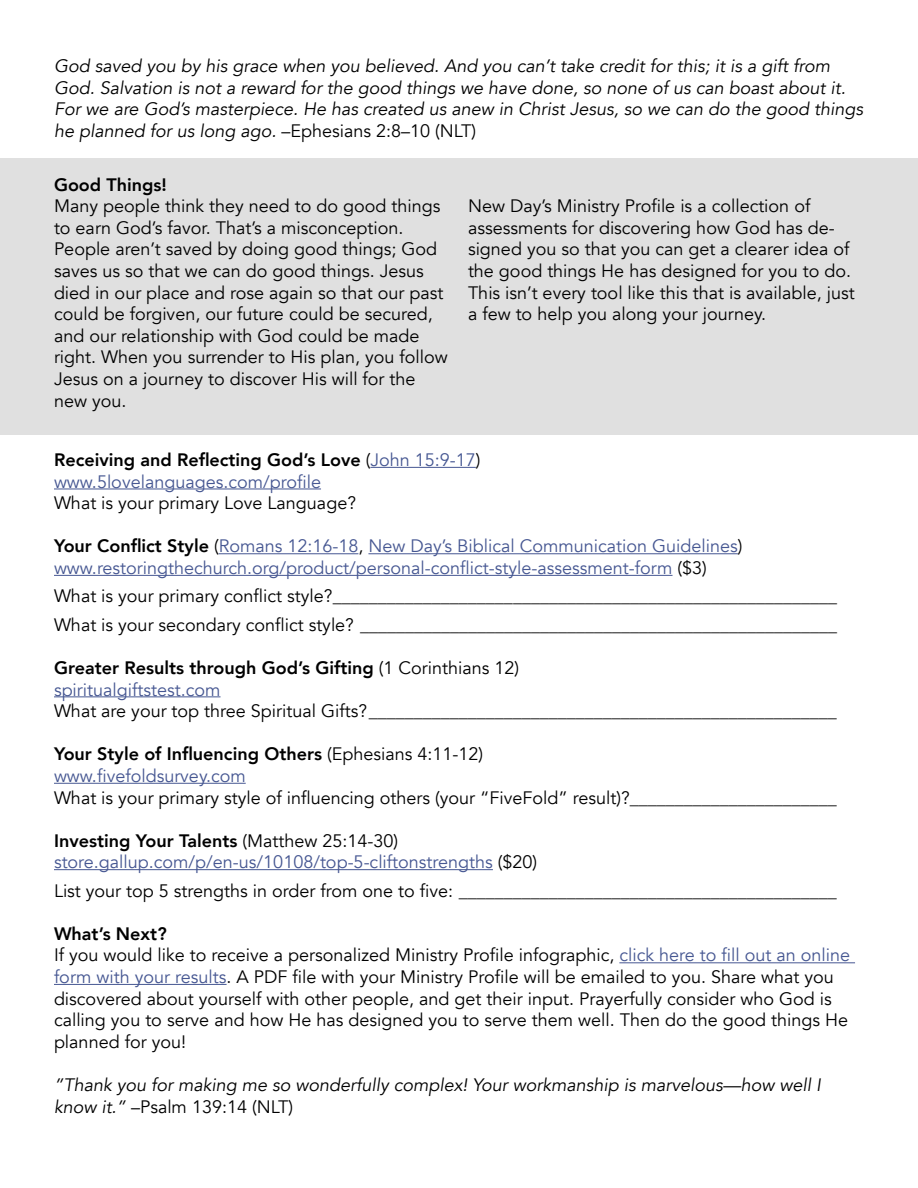
<style>
.page{position:relative;width:918px;height:1188px;background:#fff}
.page>*{position:absolute;margin:0;border:0;box-sizing:border-box;transform-origin:0 0}
.t1{font:18px/21.6px "Avenir";color:#000}
.t2{font:italic 18px/21.6px "Avenir";color:#000}
.t3{font:18px/21.6px "Avenir";color:#465792}
.t4{font:800 18px/21.6px "Avenir";color:#000}
.s1{font-style:normal}
.s2{font-weight:800;color:#000}
.s3{color:#000}
.s4{font-weight:400}
.s5{font-weight:400;color:#465792}
.s6{font-weight:800}
.s7{color:#465792}
</style>
<div class="page">
<div style="left:0;top:159px;width:918px;height:276px;background:#e0e0e0"></div>
<hr style="left:370px;top:467px;width:106px;height:1px;background:#465792">
<hr style="left:54px;top:489px;width:267px;height:1px;background:#465792">
<hr style="left:219px;top:553px;width:139px;height:1px;background:#465792">
<hr style="left:368px;top:553px;width:370px;height:1px;background:#465792">
<hr style="left:54px;top:575px;width:619px;height:1px;background:#465792">
<hr style="left:54px;top:696px;width:167px;height:1px;background:#465792">
<hr style="left:54px;top:783px;width:192px;height:1px;background:#465792">
<hr style="left:54px;top:869px;width:439px;height:1px;background:#465792">
<hr style="left:619px;top:962px;width:236px;height:1px;background:#465792">
<hr style="left:54px;top:984px;width:173px;height:1px;background:#465792">
<p class="t2" style="left:54px;top:55px;width:811px">God saved you by his grace when you believed. And you can’t take credit for this; it is a gift from God. Salvation is not a reward for the good things we have done, so none of us can boast about it.<br>For we are God’s masterpiece. He has created us anew in Christ Jesus, so we can do the good things he planned for us long ago. <span class="s1">–Ephesians 2:8–10 (NLT)</span></p>
<p class="t4" style="left:54px;top:174px;width:114px">Good Things!</p>
<p class="t1" style="left:54px;top:195px;width:395px">Many people think they need to do good things to earn God’s favor. That’s a misconception.<br>People aren’t saved by doing good things; God saves us so that we can do good things. Jesus died in our place and rose again so that our past could be forgiven, our future could be secured, and our relationship with God could be made right. When you surrender to His plan, you follow Jesus on a journey to discover His will for the new you.</p>
<p class="t1" style="left:468px;top:195px;width:388px">New Day’s Ministry Profile is a collection of assessments for discovering how God has de&shy;signed you so that you can get a clearer idea of the good things He has designed for you to do.<br>This isn’t every tool like this that is available, just a few to help you along your journey.</p>
<p class="t3" style="left:54px;top:449px;width:428px"><span class="s2">Receiving and Reflecting God’s Love</span> <span class="s3">(</span>John 15:9-17<span class="s3">) </span>www.5lovelanguages.com/profile</p>
<p class="t1" style="left:54px;top:493px;width:304px">What is your primary Love Language?</p>
<p class="t3" style="left:54px;top:536px;width:690px"><span class="s2">Your Conflict Style</span> <span class="s3">(</span>Romans 12:16-18<span class="s3">,</span> New Day’s Biblical Communication Guidelines<span class="s3">) </span>www.restoringthechurch.org/product/personal-conflict-style-assessment-form <span class="s3">($3)</span></p>
<p class="t1" style="left:54px;top:582px;width:784px;line-height:28.3px">What is your primary conflict style?________________________________________________________<br>What is your secondary conflict style? _____________________________________________________</p>
<p class="t4" style="left:54px;top:657px;width:467px">Greater Results through God’s Gifting <span class="s4">(1 Corinthians 12) </span><span class="s5">spiritualgiftstest.com</span></p>
<p class="t1" style="left:54px;top:700px;width:784px">What are your top three Spiritual Gifts?____________________________________________________</p>
<p class="t4" style="left:54px;top:743px;width:431px">Your Style of Influencing Others <span class="s4">(Ephesians 4:11-12) </span><span class="s5">www.fivefoldsurvey.com</span></p>
<p class="t1" style="left:54px;top:787px;width:784px">What is your primary style of influencing others (your “FiveFold” result)?_______________________</p>
<p class="t3" style="left:54px;top:830px;width:485px"><span class="s2">Investing Your Talents</span> <span class="s3">(Matthew 25:14-30) </span>store.gallup.com/p/en-us/10108/top-5-cliftonstrengths <span class="s3">($20)</span></p>
<p class="t1" style="left:54px;top:880px;width:784px">List your top 5 strengths in order from one to five: __________________________________________</p>
<p class="t1" style="left:54px;top:923px;width:798px"><span class="s6">What’s Next?<br></span>If you would like to receive a personalized Ministry Profile infographic, <span class="s7">click here to fill out an online form with your results</span>. A PDF file with your Ministry Profile will be emailed to you. Share what you discovered about yourself with other people, and get their input. Prayerfully consider who God is calling you to serve and how He has designed you to serve them well. Then do the good things He planned for you!</p>
<p class="t2" style="left:54px;top:1074px;width:768px">”Thank you for making me so wonderfully complex! Your workmanship is marvelous—how well I know it.” <span class="s1">–Psalm 139:14 (NLT)</span></p>
</div>
